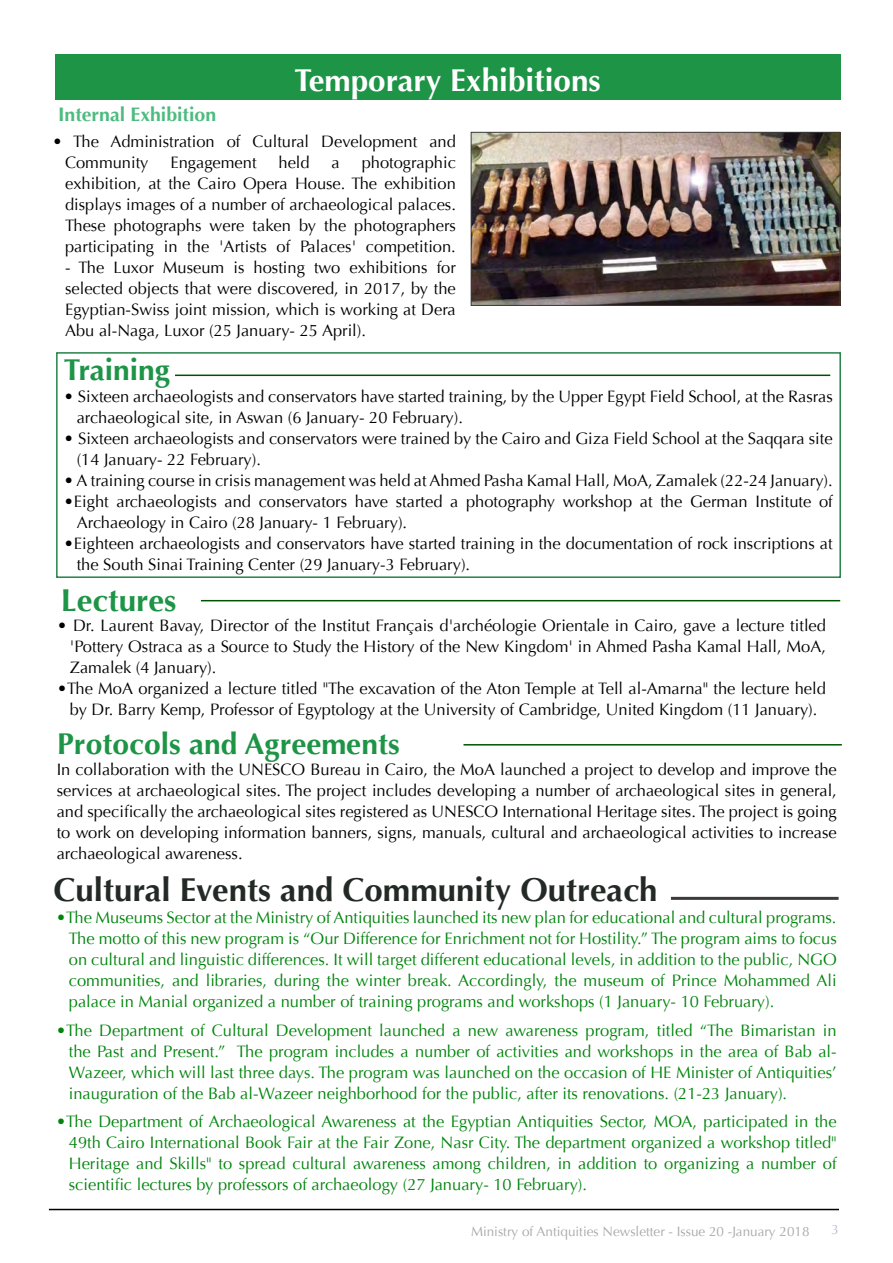
<style>
.page{position:relative;width:893px;height:1263px;background:#fff}
.page>*{position:absolute;margin:0;border:0;box-sizing:border-box;transform-origin:0 0}
.t1{font:700 33px "Optima";color:#232a26}
.t2{font:700 31.5px "Optima";color:#fff}
.t3{font:700 31.5px "Optima";color:#1d9446}
.t4{font:700 30px "Optima";color:#1d9446}
.t5{font:700 19.5px "Optima";color:#4dbb7f}
.t6{font:16.5px/21px "Optima";color:#000}
.t7{font:16.5px/21px "Optima";color:#00840c;text-align:justify}
.t8{font:13.5px "Optima";color:#aaa8a8}
.t9{font:13.5px "Optima";color:#b8bdd6}
</style>
<div class="page">
<hr style="left:49px;top:1209px;width:790px;height:1px;background:#000">
<div style="left:55px;top:54px;width:785px;height:46px;background:#1d9446"></div>
<hr style="left:671px;top:897px;width:168px;height:3px;background:#3c3b3b">
<img style="left:473px;top:134px;width:365px;height:170px">
<div style="left:471px;top:132px;width:369px;height:174px;border:1px solid #3c3b3b"></div>
<div style="left:56px;top:352px;width:785px;height:226px;border:2px solid #238348"></div>
<hr style="left:175px;top:375px;width:655px;height:1px;background:#005200">
<hr style="left:201px;top:600px;width:639px;height:1px;background:#005200">
<hr style="left:463px;top:744px;width:379px;height:1px;background:#005200">
<h2 class="t2" style="left:294px;top:62px;width:308px">Temporary Exhibitions</h2>
<p class="t6" style="left:65px;top:131px;width:392px;text-indent:-13px">• The Administration of Cultural Development and<br>Community</p>
<p class="t5" style="left:58px;top:103px;width:160px">Internal Exhibition</p>
<p class="t6" style="left:65px;top:152px;width:392px;text-align:justify;text-indent:297px">photographic exhibition, at the Cairo Opera House. The exhibition displays images of a number of archaeological palaces.<br>These photographs were taken by the photographers participating in the 'Artists of Palaces' competition.</p>
<p class="t6" style="left:65px;top:257px;width:392px;text-align:justify">- The Luxor Museum is hosting two exhibitions for selected objects that were discovered, in 2017, by the Egyptian-Swiss joint mission, which is working at Dera Abu al-Naga, Luxor (25 January- 25 April).</p>
<p class="t6" style="left:170px;top:152px;width:88px">Engagement</p>
<p class="t6" style="left:278px;top:152px;width:33px">held</p>
<p class="t6" style="left:332px;top:152px;width:10px">a</p>
<h3 class="t4" style="left:64px;top:352px;width:107px">Training</h3>
<p class="t6" style="left:77px;top:386px;width:758px;text-indent:-13px">• Sixteen archaeologists and conservators have started training, by the Upper Egypt Field School, at the Rasras archaeological site, in Aswan (6 January- 20 February).</p>
<p class="t6" style="left:77px;top:428px;width:757px;text-indent:-13px">• Sixteen archaeologists and conservators were trained by the Cairo and Giza Field School at the Saqqara site (14 January- 22 February).</p>
<p class="t6" style="left:64px;top:470px;width:770px">• A training course in crisis management was held at Ahmed Pasha Kamal Hall, MoA, Zamalek (22-24 January).</p>
<p class="t6" style="left:77px;top:491px;width:758px;text-indent:-13px">•Eight archaeologists and conservators have started a photography workshop at the German Institute of<br>Archaeology in Cairo (28 January- 1 February).</p>
<p class="t6" style="left:77px;top:533px;width:758px;text-indent:-13px">•Eighteen archaeologists and conservators have started training in the documentation of rock inscriptions at the South Sinai Training Center (29 January-3 February).</p>
<h2 class="t3" style="left:61px;top:582px;width:117px">Lectures</h2>
<p class="t6" style="left:70px;top:615px;width:758px;text-align:justify;text-indent:-13px">• Dr. Laurent Bavay, Director of the Institut Français d'archéologie Orientale in Cairo, gave a lecture titled 'Pottery Ostraca as a Source to Study the History of the New Kingdom' in Ahmed Pasha Kamal Hall, MoA, Zamalek (4 January).</p>
<p class="t6" style="left:57px;top:678px;width:770px;text-align:center">•The MoA organized a lecture titled "The excavation of the Aton Temple at Tell al-Amarna" the lecture held by Dr. Barry Kemp, Professor of Egyptology at the University of Cambridge, United Kingdom (11 January).</p>
<h3 class="t4" style="left:57px;top:726px;width:344px">Protocols and Agreements</h3>
<p class="t6" style="left:57px;top:759px;width:782px;text-align:justify">In collaboration with the UNESCO Bureau in Cairo, the MoA launched a project to develop and improve the services at archaeological sites. The project includes developing a number of archaeological sites in general, and specifically the archaeological sites registered as UNESCO International Heritage sites. The project is going to work on developing information banners, signs, manuals, cultural and archaeological activities to increase archaeological awareness.</p>
<h1 class="t1" style="left:54px;top:871px;width:605px">Cultural Events and Community Outreach</h1>
<p class="t7" style="left:69px;top:907px;width:769px;text-indent:-13px">•The Museums Sector at the Ministry of Antiquities launched its new plan for educational and cultural programs.<br>The motto of this new program is “Our Difference for Enrichment not for Hostility.” The program aims to focus on cultural and linguistic differences. It will target different educational levels, in addition to the public, NGO communities, and libraries, during the winter break. Accordingly, the museum of Prince Mohammed Ali palace in Manial organized a number of training programs and workshops (1 January- 10 February).</p>
<p class="t7" style="left:69px;top:1020px;width:769px;text-indent:-13px">•The Department of Cultural Development launched a new awareness program, titled “The Bimaristan in the Past and Present.” The program includes a number of activities and workshops in the area of Bab al-Wazeer, which will last three days. The program was launched on the occasion of HE Minister of Antiquities’ inauguration of the Bab al-Wazeer neighborhood for the public, after its renovations. (21-23 January).</p>
<p class="t7" style="left:69px;top:1111px;width:769px;text-indent:-13px">•The Department of Archaeological Awareness at the Egyptian Antiquities Sector, MOA, participated in the 49th Cairo International Book Fair at the Fair Zone, Nasr City. The department organized a workshop titled" Heritage and Skills" to spread cultural awareness among children, in addition to organizing a number of scientific lectures by professors of archaeology (27 January- 10 February).</p>
<p class="t8" style="left:471px;top:1223px;width:340px">Ministry of Antiquities Newsletter - Issue 20 -January 2018</p>
<p class="t9" style="left:831px;top:1222px;width:9px">3</p>
</div>
